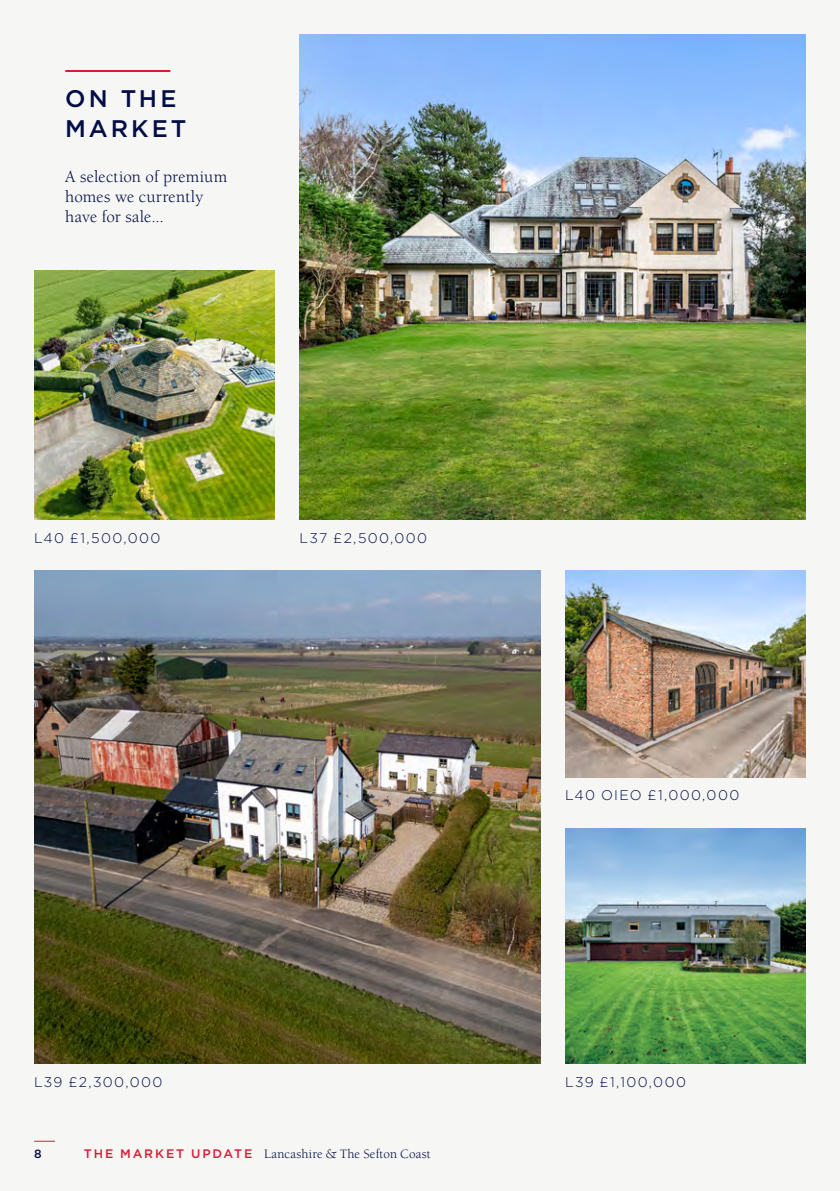
<style>
.page{position:relative;width:840px;height:1191px;background:#fff}
.page>*{position:absolute;margin:0;border:0;box-sizing:border-box;transform-origin:0 0}
.t1{font:500 24px/30px "Gotham";letter-spacing:.125em;color:#020d45}
.t2{font:17px/20px "Berkeley";letter-spacing:.01em;color:#020d45}
.t3{font:300 14px "Gotham";letter-spacing:.1em;color:#020d45}
.t4{font:13.2px "Berkeley";letter-spacing:.015em;color:#020d45}
.t5{font:500 12px "Gotham";color:#020d45}
.s1{font-family:"Gotham";font-weight:500;font-size:12.4px;color:#dc1a32}
</style>
<div class="page">
<hr style="left:839px;top:0;width:1px;height:1191px;background:#f6f6f4">
<div style="left:0;top:0;width:839px;height:1191px;background:#f6f6f4"></div>
<svg style="left:34px;top:1140px;width:21px;height:1px"></svg>
<hr style="left:65px;top:70px;width:105px;height:2px;background:#dc1a32">
<img style="left:34px;top:271px;width:240px;height:248px">
<img style="left:299px;top:34px;width:506px;height:485px">
<img style="left:34px;top:570px;width:506px;height:493px">
<img style="left:565px;top:570px;width:240px;height:207px">
<img style="left:565px;top:829px;width:240px;height:234px">
<p class="t1" style="left:65px;top:83px;width:123px">ON THE<br>MARKET</p>
<p class="t2" style="left:65px;top:167px;width:163px">A selection of premium homes we currently have for sale...</p>
<p class="t3" style="left:34px;top:529px;width:128px">L40 £1,500,000</p>
<p class="t3" style="left:299px;top:529px;width:129px">L37 £2,500,000</p>
<p class="t3" style="left:565px;top:786px;width:175px">L40 OIEO £1,000,000</p>
<p class="t3" style="left:34px;top:1073px;width:130px">L39 £2,300,000</p>
<p class="t3" style="left:565px;top:1073px;width:122px">L39 £1,100,000</p>
<p class="t5" style="left:34px;top:1146px;width:9px">8</p>
<p class="t4" style="left:84px;top:1147px;width:348px"><span class="s1">THE MARKET UPDATE</span> Lancashire &amp; The Sefton Coast</p>
</div>
